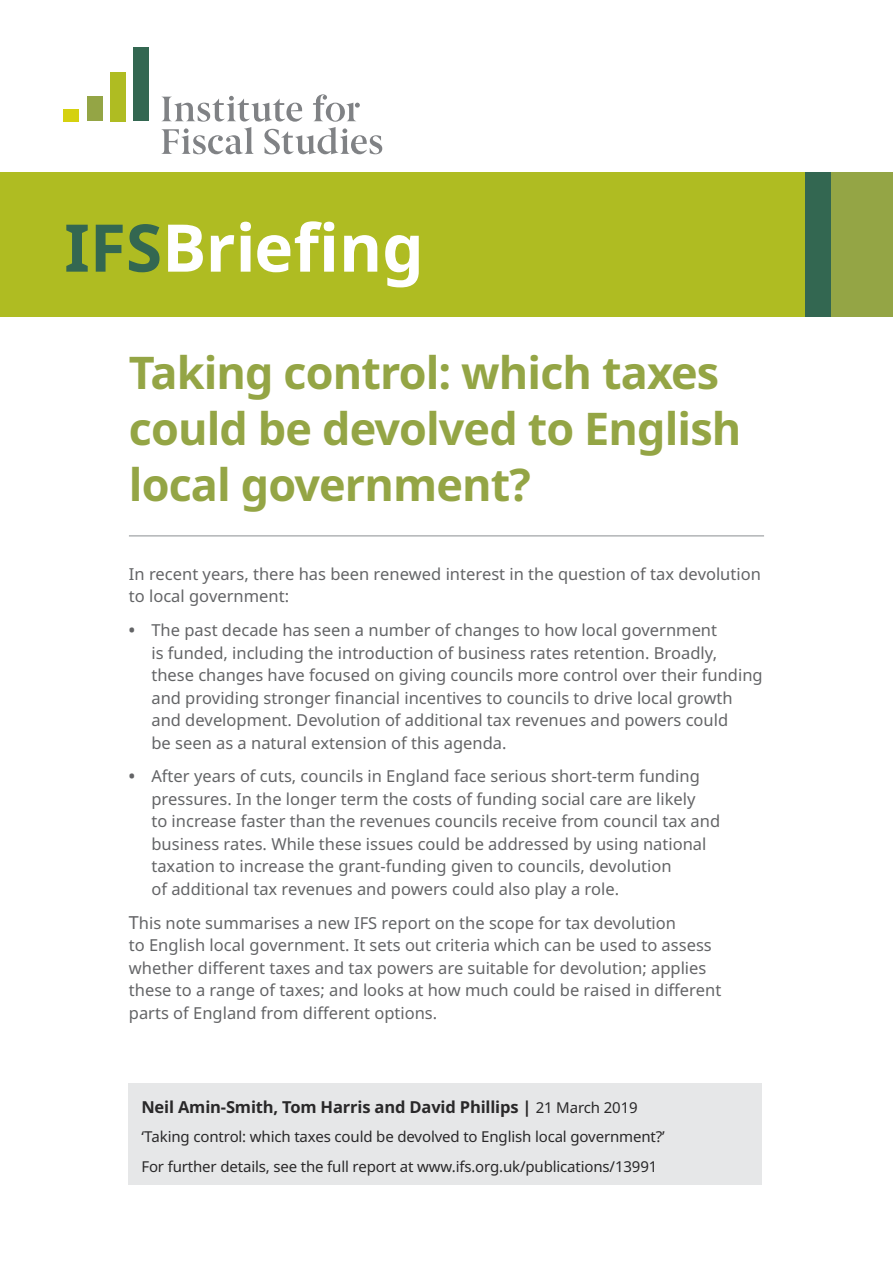
<style>
.page{position:relative;width:893px;height:1263px;background:#fff}
.page>*{position:absolute;margin:0;border:0;box-sizing:border-box;transform-origin:0 0}
.t1{font:700 65.7px "Noto Sans";color:#fff}
.t2{font:700 45px/56.2px "Noto Sans";letter-spacing:-.02em;color:#94a545}
.t3{font:16.5px/22.5px "Noto Sans";color:#636466}
.t4{font:700 16.5px "Noto Sans";letter-spacing:-.01em;color:#292829}
.t5{font:15px/29.2px "Noto Sans";letter-spacing:-.01em;color:#292829}
.s1{color:#336751}
.s2{font-weight:700}
.s3{font-size:18px}
.s4{font-weight:400;font-size:15px}
</style>
<div class="page">
<div style="left:0;top:172px;width:887px;height:145px;background:#afbc22"></div>
<div style="left:807px;top:172px;width:86px;height:145px;background:#94a545"></div>
<div style="left:805px;top:172px;width:26px;height:145px;background:#336751"></div>
<hr style="left:129px;top:535px;width:635px;height:2px;background:#b1b4b6">
<div style="left:129px;top:1083px;width:633px;height:101px;background:#e6e7e8"></div>
<div style="left:64px;top:109px;width:15px;height:12px;background:#d5d10f"></div>
<div style="left:87px;top:97px;width:15px;height:24px;background:#94a545"></div>
<div style="left:111px;top:72px;width:15px;height:49px;background:#afbc22"></div>
<div style="left:134px;top:47px;width:15px;height:74px;background:#336751"></div>
<svg style="left:161px;top:94px;width:221px;height:60px"></svg>
<h1 class="t1" style="left:64px;top:201px;width:361px"><span class="s1">IFS</span>Briefing</h1>
<h2 class="t2" style="left:129px;top:345px;width:614px">Taking control: which taxes could be devolved to English local government?</h2>
<p class="t3" style="left:129px;top:562px;width:633px">In recent years, there has been renewed interest in the question of tax devolution to local government:</p>
<p class="t3" style="left:151px;top:618px;width:613px;text-indent:-23px"><span class="s2">•</span> The past decade has seen a number of changes to how local government<br>is funded, including the introduction of business rates retention. Broadly, these changes have focused on giving councils more control over their funding and providing stronger financial incentives to councils to drive local growth and development. Devolution of additional tax revenues and powers could<br>be seen as a natural extension of this agenda.</p>
<p class="t3" style="left:151px;top:765px;width:570px;text-indent:-23px"><span class="s2">•</span> After years of cuts, councils in England face serious short-term funding pressures. In the longer term the costs of funding social care are likely<br>to increase faster than the revenues councils receive from council tax and business rates. While these issues could be addressed by using national taxation to increase the grant-funding given to councils, devolution<br>of additional tax revenues and powers could also play a role.</p>
<p class="t3" style="left:129px;top:911px;width:594px"><span class="s3">T</span>his note summarises a new IFS report on the scope for tax devolution<br>to English local government. It sets out criteria which can be used to assess whether different taxes and tax powers are suitable for devolution; applies these to a range of taxes; and looks at how much could be raised in different parts of England from different options.</p>
<p class="t4" style="left:141px;top:1095px;width:498px">Neil Amin-Smith, Tom Harris and David Phillips | <span class="s4">21 March 2019</span></p>
<p class="t5" style="left:141px;top:1122px;width:525px">‘Taking control: which taxes could be devolved to English local government?’<br>For further details, see the full report at www.ifs.org.uk/publications/13991</p>
</div>
